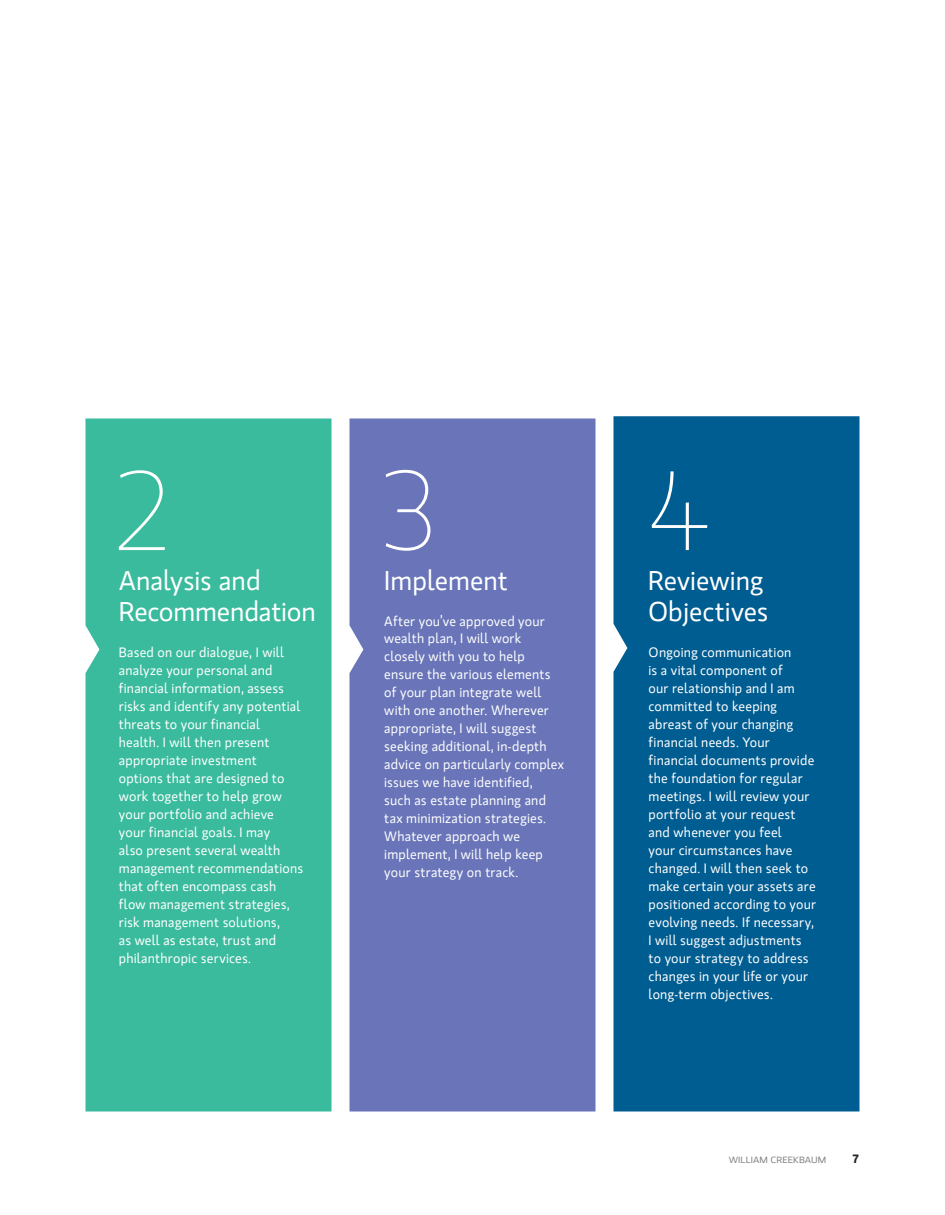
<style>
.page{position:relative;width:945px;height:1215px;background:#fff}
.page>*{position:absolute;margin:0;border:0;box-sizing:border-box;transform-origin:0 0}
.t1{font:100 112.05px "MS Gloriola II Display";color:#fff}
.t2{font:27px/31.5px "MS Gloriola II Std";letter-spacing:-.005em;color:#fff}
.t3{font:13.5px/18px "MS Gloriola II Std";letter-spacing:.015em;color:#fff}
.PageNumber{font:700 12px "MS Gloriola II Std";color:#231f20}
.BrochureFooter{font:9px "MS Gloriola II Std";color:#808285;scale:1.1 1}
</style>
<div class="page">
<div style="left:614px;top:416px;width:246px;height:696px;background:#005d91"></div>
<div style="left:350px;top:418px;width:246px;height:694px;background:#6975b8"></div>
<div style="left:86px;top:418px;width:246px;height:694px;background:#3abb9d"></div>
<p class="t1" style="left:115px;top:437px;width:57px">2</p>
<p class="t2" style="left:119px;top:564px;width:199px">Analysis and<br>Recommendation</p>
<p class="t3" style="left:119px;top:643px;width:186px">Based on our dialogue, I will analyze your personal and financial information, assess risks and identify any potential threats to your financial health. I will then present appropriate investment options that are designed to work together to help grow your portfolio and achieve your financial goals. I may<br>also present several wealth management recommendations that often encompass cash flow management strategies, risk management solutions,<br>as well as estate, trust and philanthropic services.</p>
<p class="t1" style="left:381px;top:436px;width:56px">3</p>
<p class="t2" style="left:384px;top:564px;width:125px">Implement</p>
<p class="t3" style="left:384px;top:611px;width:181px">After you’ve approved your wealth plan, I will work closely with you to help ensure the various elements of your plan integrate well with one another. Wherever appropriate, I will suggest seeking additional, in-depth advice on particularly complex issues we have identified,<br>such as estate planning and tax minimization strategies.<br>Whatever approach we implement, I will help keep your strategy on track.</p>
<p class="t1" style="left:649px;top:437px;width:63px">4</p>
<p class="t2" style="left:648px;top:564px;width:122px">Reviewing<br>Objectives</p>
<p class="t3" style="left:649px;top:643px;width:169px">Ongoing communication<br>is a vital component of<br>our relationship and I am committed to keeping abreast of your changing financial needs. Your financial documents provide the foundation for regular meetings. I will review your portfolio at your request and whenever you feel<br>your circumstances have changed. I will then seek to make certain your assets are positioned according to your evolving needs. If necessary,<br>I will suggest adjustments to your strategy to address changes in your life or your long-term objectives.</p>
<p class="BrochureFooter" style="left:729px;top:1154px;width:90px">WILLIAM CREEKBAUM</p>
<p class="PageNumber" style="left:853px;top:1150px;width:7px">7</p>
</div>
